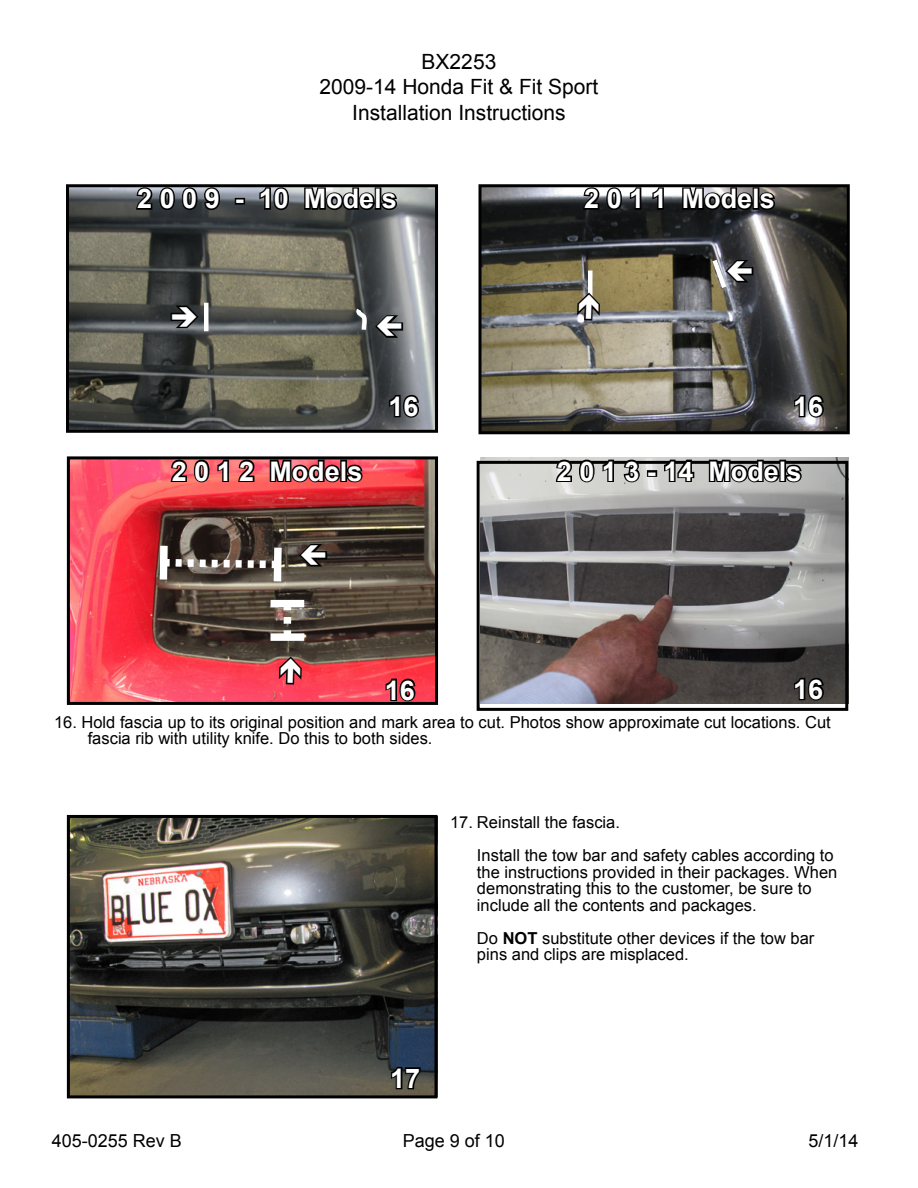
<style>
.page{position:relative;width:918px;height:1188px;background:#fff}
.page>*{position:absolute;margin:0;border:0;box-sizing:border-box;transform-origin:0 0}
.t1{font:700 27px "Arial";color:#fff}
.t2{font:21px/25.2px "Arial";color:#000;text-align:center}
.t3{font:18px "Arial";color:#000}
.t4{font:16.5px/16.5px "Arial";color:#000}
.s1{font-weight:700}
</style>
<div class="page">
<img style="left:71px;top:819px;width:363px;height:275px">
<svg style="left:389px;top:1065px;width:33px;height:26px"></svg>
<img style="left:482px;top:188px;width:364px;height:242px">
<svg style="left:581px;top:188px;width:62px;height:24px"></svg>
<svg style="left:651px;top:188px;width:14px;height:23px"></svg>
<svg style="left:681px;top:188px;width:96px;height:26px;background:#2a2a2b"></svg>
<hr style="left:588px;top:271px;width:4px;height:28px;background:#fff">
<img style="left:70px;top:188px;width:364px;height:241px">
<svg style="left:134px;top:188px;width:88px;height:24px;background:#323539"></svg>
<div style="left:235px;top:198px;width:10px;height:7px;border:3px solid #000"></div>
<svg style="left:258px;top:188px;width:33px;height:24px"></svg>
<svg style="left:303px;top:188px;width:96px;height:26px;background:#383a3a"></svg>
<hr style="left:204px;top:303px;width:4px;height:28px;background:#fff">
<svg style="left:388px;top:393px;width:33px;height:27px"></svg>
<svg style="left:792px;top:393px;width:34px;height:27px"></svg>
<img style="left:71px;top:460px;width:363px;height:241px">
<svg style="left:169px;top:460px;width:61px;height:24px"></svg>
<svg style="left:236px;top:460px;width:21px;height:24px"></svg>
<svg style="left:268px;top:460px;width:97px;height:26px;background:#6a282b"></svg>
<svg style="left:156px;top:538px;width:130px;height:51px;background:#6d625a"></svg>
<svg style="left:284px;top:607px;width:7px;height:26px"></svg>
<div style="left:271px;top:600px;width:33px;height:7px;background:#fff"></div>
<div style="left:271px;top:633px;width:33px;height:8px;background:#fff"></div>
<svg style="left:384px;top:677px;width:34px;height:24px"></svg>
<img style="left:480px;top:458px;width:368px;height:245px">
<svg style="left:792px;top:676px;width:34px;height:26px"></svg>
<div style="left:66px;top:184px;width:372px;height:249px;border:3px solid #000"></div>
<div style="left:478px;top:184px;width:372px;height:250px;border:3px solid #000"></div>
<div style="left:477px;top:461px;width:371px;height:250px;border:3px solid #000"></div>
<div style="left:67px;top:456px;width:371px;height:249px;border:3px solid #000"></div>
<div style="left:67px;top:815px;width:371px;height:283px;border:3px solid #000"></div>
<svg style="left:554px;top:457px;width:61px;height:27px;background:#71716f"></svg>
<svg style="left:622px;top:457px;width:20px;height:27px"></svg>
<div style="left:647px;top:470px;width:10px;height:7px;border:3px solid #000"></div>
<svg style="left:663px;top:457px;width:33px;height:27px"></svg>
<svg style="left:707px;top:457px;width:97px;height:29px;background:#50504f"></svg>
<svg style="left:575px;top:290px;width:28px;height:32px"></svg>
<svg style="left:709px;top:255px;width:46px;height:38px;background:#555453"></svg>
<svg style="left:297px;top:541px;width:32px;height:28px"></svg>
<svg style="left:277px;top:654px;width:27px;height:32px"></svg>
<svg style="left:357px;top:304px;width:48px;height:36px;background:#4c4f51"></svg>
<svg style="left:169px;top:303px;width:32px;height:28px"></svg>
<p class="t2" style="left:320px;top:50px;width:280px">BX2253<br>2009-14 Honda Fit &amp; Fit Sport<br>Installation Instructions</p>
<h1 class="t1" style="left:137px;top:181px;width:261px">2 0 0 9 - 10 Models</h1>
<h1 class="t1" style="left:584px;top:181px;width:192px">2 0 1 1 Models</h1>
<h1 class="t1" style="left:172px;top:453px;width:192px">2 0 1 2 Models</h1>
<h1 class="t1" style="left:388px;top:388px;width:32px">16</h1>
<h1 class="t1" style="left:793px;top:388px;width:32px">16</h1>
<h1 class="t1" style="left:557px;top:453px;width:246px">2 0 1 3 - 14 Models</h1>
<h1 class="t1" style="left:385px;top:672px;width:32px">16</h1>
<h1 class="t1" style="left:793px;top:671px;width:32px">16</h1>
<p class="t4" style="left:88px;top:714px;width:745px;text-indent:-34px">16. Hold fascia up to its original position and mark area to cut. Photos show approximate cut locations. Cut fascia rib with utility knife. Do this to both sides.</p>
<p class="t4" style="left:477px;top:806px;width:358px;line-height:33px;text-indent:-27px">17. Reinstall the fascia.<br>Install the tow bar and safety cables according to</p>
<p class="t4" style="left:477px;top:864px;width:362px">the instructions provided in their packages. When demonstrating this to the customer, be sure to include all the contents and packages.</p>
<p class="t4" style="left:477px;top:930px;width:339px">Do <span class="s1">NOT</span> substitute other devices if the tow bar pins and clips are misplaced.</p>
<h1 class="t1" style="left:390px;top:1060px;width:32px">17</h1>
<p class="t3" style="left:52px;top:1129px;width:132px">405-0255 Rev B</p>
<p class="t3" style="left:403px;top:1129px;width:104px">Page 9 of 10</p>
<p class="t3" style="left:808px;top:1129px;width:52px">5/1/14</p>
</div>
